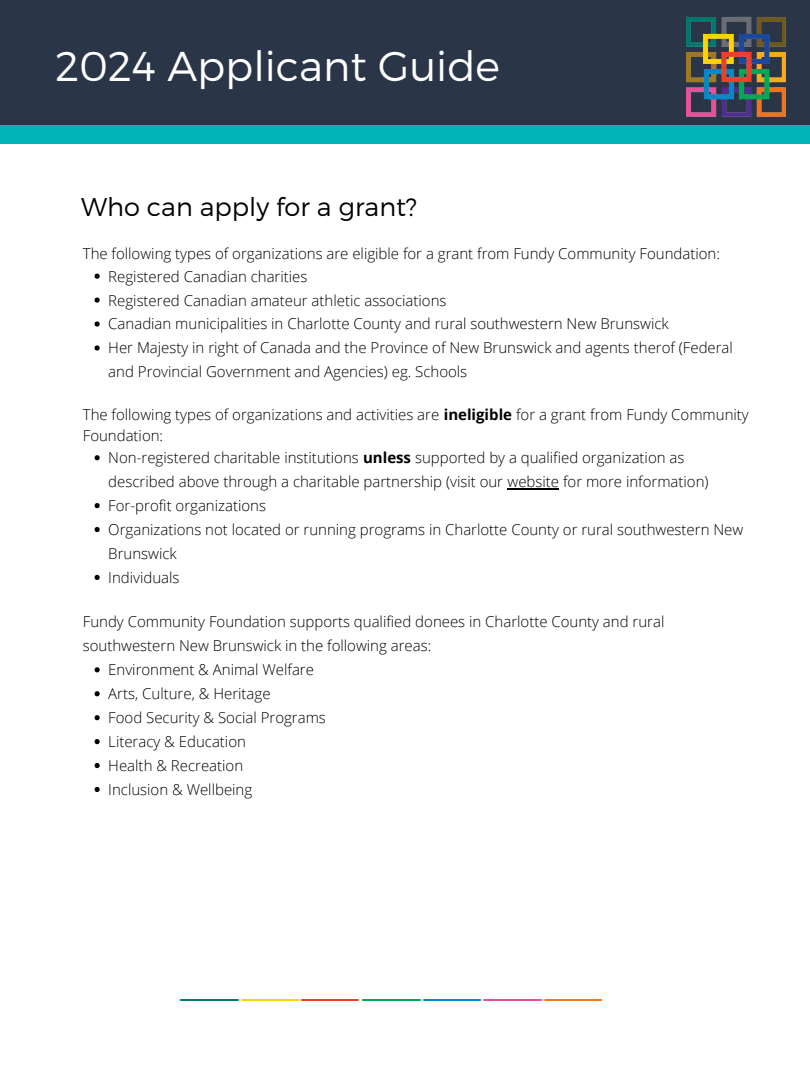
<style>
.page{position:relative;width:810px;height:1081px;background:#fff}
.page>*{position:absolute;margin:0;border:0;box-sizing:border-box;transform-origin:0 0}
.t1{font:300 41.56px "Montserrat";color:#fff}
.t2{font:300 25.62px "Montserrat";color:#000}
.t3{font:300 15px/23.9px "Open Sans";color:#000}
.s1{font-weight:700}
</style>
<div class="page">
<div style="left:0;top:0;width:810px;height:126px;background:#2a3648"></div>
<div style="left:0;top:126px;width:810px;height:17px;background:#00b3b9"></div>
<img style="left:179px;top:999px;width:424px;height:1px">
<img style="left:686px;top:16px;width:100px;height:101px">
<hr style="left:682px;top:15px;width:53px;height:2px;background:#2a3648">
<svg style="left:95px;top:273px;width:5px;height:6px"></svg>
<svg style="left:95px;top:297px;width:5px;height:5px"></svg>
<svg style="left:95px;top:321px;width:5px;height:5px"></svg>
<svg style="left:95px;top:345px;width:5px;height:5px"></svg>
<svg style="left:95px;top:455px;width:5px;height:5px"></svg>
<hr style="left:508px;top:488px;width:51px;height:1px;background:#000">
<svg style="left:95px;top:503px;width:5px;height:5px"></svg>
<svg style="left:95px;top:527px;width:5px;height:5px"></svg>
<svg style="left:95px;top:574px;width:5px;height:5px"></svg>
<svg style="left:95px;top:667px;width:5px;height:5px"></svg>
<svg style="left:95px;top:691px;width:5px;height:5px"></svg>
<svg style="left:95px;top:715px;width:5px;height:5px"></svg>
<svg style="left:95px;top:739px;width:5px;height:5px"></svg>
<svg style="left:95px;top:763px;width:5px;height:4px"></svg>
<svg style="left:95px;top:786px;width:5px;height:5px"></svg>
<h1 class="t1" style="left:55px;top:39px;width:446px">2024 Applicant Guide</h1>
<h2 class="t2" style="left:81px;top:190px;width:338px">Who can apply for a grant?</h2>
<p class="t3" style="left:108px;top:242px;width:613px;line-height:22.5px;text-indent:-25px">The following types of organizations are eligible for a grant from Fundy Community Foundation:<br>Registered Canadian charities</p>
<p class="t3" style="left:108px;top:287px;width:626px">Registered Canadian amateur athletic associations<br>Canadian municipalities in Charlotte County and rural southwestern New Brunswick<br>Her Majesty in right of Canada and the Province of New Brunswick and agents therof (Federal and Provincial Government and Agencies) eg. Schools</p>
<p class="t3" style="left:83px;top:403px;width:667px;line-height:20.6px">The following types of organizations and activities are <span class="s1">ineligible</span> for a grant from Fundy Community<br>Foundation:</p>
<p class="t3" style="left:108px;top:445px;width:636px">Non-registered charitable institutions <span class="s1">unless</span> supported by a qualified organization as described above through a charitable partnership (visit our website for more information)<br>For-profit organizations<br>Organizations not located or running programs in Charlotte County or rural southwestern New Brunswick<br>Individuals</p>
<p class="t3" style="left:83px;top:609px;width:583px">Fundy Community Foundation supports qualified donees in Charlotte County and rural</p>
<p class="t3" style="left:83px;top:633px;width:350px">southwestern New Brunswick in the following areas:</p>
<p class="t3" style="left:108px;top:657px;width:207px">Environment &amp; Animal Welfare</p>
<p class="t3" style="left:108px;top:681px;width:164px">Arts, Culture, &amp; Heritage</p>
<p class="t3" style="left:108px;top:705px;width:219px">Food Security &amp; Social Programs</p>
<p class="t3" style="left:108px;top:729px;width:139px">Literacy &amp; Education</p>
<p class="t3" style="left:108px;top:752px;width:136px">Health &amp; Recreation</p>
<p class="t3" style="left:108px;top:776px;width:145px">Inclusion &amp; Wellbeing</p>
</div>
